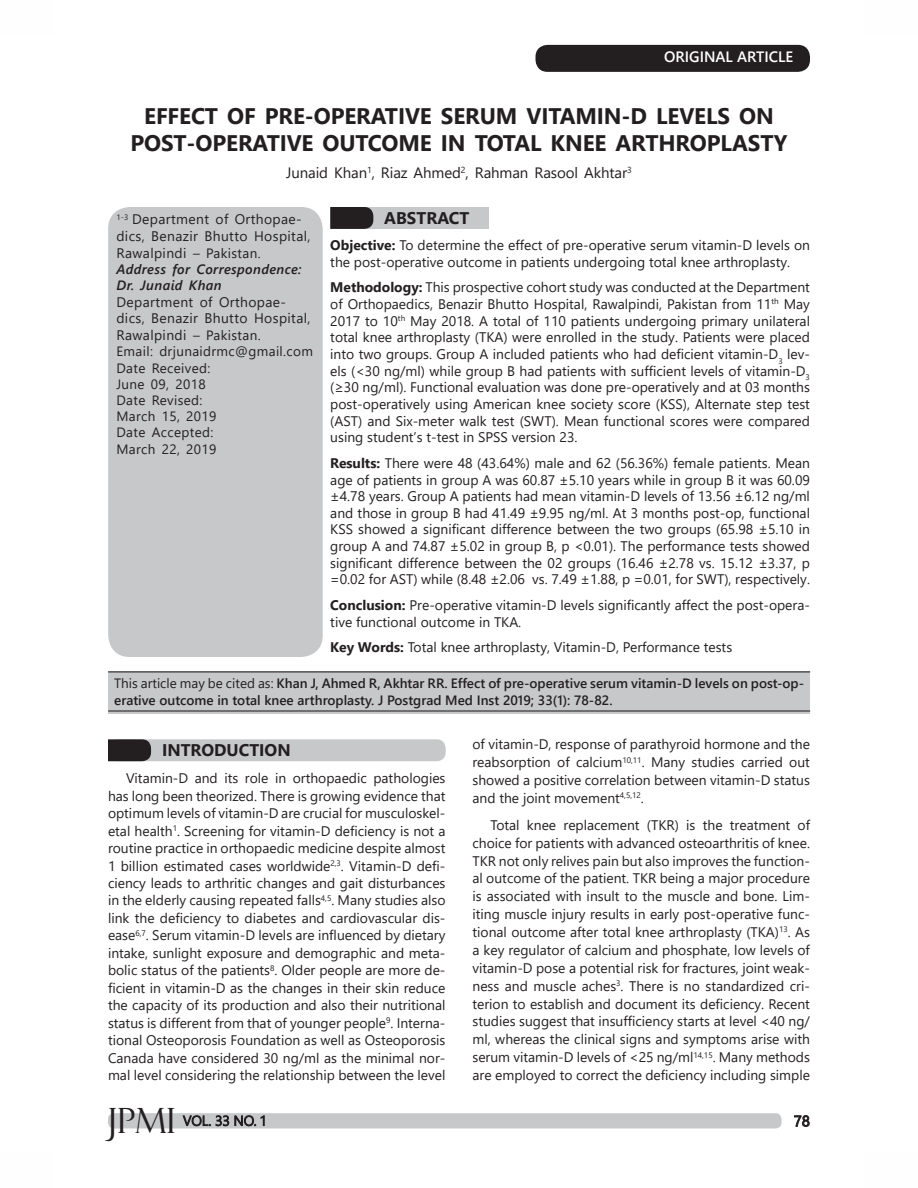
<style>
.page{position:relative;width:918px;height:1188px;background:#fff}
.page>*{position:absolute;margin:0;border:0;box-sizing:border-box;transform-origin:0 0}
.t1{font:34.8px "Felix Titling";color:#231f20}
.big_heading{font:700 22.5px/27px "Segoe UI";letter-spacing:-.005em;color:#231f20;text-align:center}
.t2{font:700 16.8px "Segoe UI";color:#231f20}
.big_heading-2{font:15px "Segoe UI";letter-spacing:-.005em;color:#231f20}
.table_text{font:600 15px "Segoe UI";color:#fff}
.Body_Text{font:13.8px/17.4px "Segoe UI";color:#231f20;text-align:justify}
.abstract_body_text{font:13.8px/16.6px "Segoe UI";color:#231f20}
.frame_text_first_pag{font:13.8px/16.6px "Segoe UI";letter-spacing:.025em;color:#231f20}
.t3{font:300 13.8px "Segoe UI";color:#231f20}
.text_between_2_lines{font:600 13.5px/17.2px "Segoe UI";color:#231f20}
.frame_text_first_pag-2{font:13.5px "Segoe UI";letter-spacing:.025em;color:#231f20}
.frame_text_first_pag-3{font:italic 600 13.5px "Segoe UI";letter-spacing:.03em;color:#231f20}
.s1{font-size:13.5px}
.s2{font-weight:700}
.s3{font-weight:400}
</style>
<div class="page">
<div style="left:108px;top:1113px;width:674px;height:15px;background:#c7c8ca;border-radius:6px"></div>
<svg style="left:182px;top:1115px;width:83px;height:12px"></svg>
<svg style="left:794px;top:1115px;width:16px;height:12px"></svg>
<div style="left:536px;top:45px;width:274px;height:27px;background:#231f20;border-radius:12px"></div>
<div style="left:108px;top:739px;width:338px;height:22px;background:#c7c8ca;border-radius:9px"></div>
<svg style="left:108px;top:739px;width:43px;height:22px"></svg>
<div style="left:330px;top:207px;width:159px;height:22px;background:#c7c8ca"></div>
<svg style="left:330px;top:207px;width:43px;height:22px"></svg>
<div style="left:108px;top:207px;width:215px;height:450px;background:#c7c8ca;border-radius:22px"></div>
<div style="left:108px;top:671px;width:702px;height:43px;background:#c7c8ca"></div>
<hr style="left:108px;top:671px;width:702px;height:1px;background:#231f20">
<hr style="left:108px;top:710px;width:702px;height:2px;background:#231f20">
<p class="table_text" style="left:664px;top:45px;width:131px">ORIGINAL ARTICLE</p>
<p class="big_heading" style="left:130px;top:103px;width:659px">EFFECT OF PRE-OPERATIVE SERUM VITAMIN-D LEVELS ON<br>POST-OPERATIVE OUTCOME IN TOTAL KNEE ARTHROPLASTY</p>
<p class="big_heading-2" style="left:286px;top:161px;width:347px">Junaid Khan<sup>1</sup>, Riaz Ahmed<sup>2</sup>, Rahman Rasool Akhtar<sup>3</sup></p>
<p class="frame_text_first_pag" style="left:116px;top:211px;width:196px"><sup>1-3</sup> Department of Orthopae&shy;dics, Benazir Bhutto Hospital,<br>Rawalpindi <span class="s1">– Pakistan.</span></p>
<p class="frame_text_first_pag-3" style="left:116px;top:258px;width:187px">Address for Correspondence:</p>
<p class="frame_text_first_pag-3" style="left:116px;top:275px;width:107px">Dr. Junaid Khan</p>
<p class="frame_text_first_pag" style="left:116px;top:293px;width:196px">Department of Orthopae&shy;dics, Benazir Bhutto Hospital,<br>Rawalpindi <span class="s1">– Pakistan.</span></p>
<p class="frame_text_first_pag-2" style="left:116px;top:341px;width:198px">Email: drjunaidrmc@gmail.com</p>
<p class="frame_text_first_pag-2" style="left:116px;top:357px;width:95px">Date Received:</p>
<p class="frame_text_first_pag-2" style="left:116px;top:373px;width:91px">June 09, 2018</p>
<p class="frame_text_first_pag-2" style="left:116px;top:389px;width:88px">Date Revised:</p>
<p class="frame_text_first_pag-2" style="left:116px;top:405px;width:101px">March 15, 2019</p>
<p class="frame_text_first_pag-2" style="left:116px;top:422px;width:98px">Date Accepted:</p>
<p class="frame_text_first_pag-2" style="left:116px;top:438px;width:101px">March 22, 2019</p>
<p class="t2" style="left:384px;top:205px;width:87px">ABSTRACT</p>
<p class="abstract_body_text" style="left:330px;top:237px;width:481px"><span class="s2">Objective:</span> To determine the effect of pre-operative serum vitamin-D levels on the post-operative outcome in patients undergoing total knee arthroplasty.</p>
<p class="abstract_body_text" style="left:330px;top:279px;width:481px;text-align:justify"><span class="s2">Methodology:</span> This prospective cohort study was conducted at the Department of Orthopaedics, Benazir Bhutto Hospital, Rawalpindi, Pakistan from 11<sup>th</sup> May 2017 to 10<sup>th</sup> May 2018. A total of 110 patients undergoing primary unilateral total knee arthroplasty (TKA) were enrolled in the study. Patients were placed into two groups. Group A included patients who had deficient vitamin-D<sub>3</sub> lev&shy;els (&lt;30 ng/ml) while group B had patients with sufficient levels of vitamin-D<sub>3 </sub>(≥30 ng/ml). Functional evaluation was done pre-operatively and at 03 months post-operatively using American knee society score (KSS), Alternate step test (AST) and Six-meter walk test (SWT). Mean functional scores were compared using student’s t-test in SPSS version 23.</p>
<p class="abstract_body_text" style="left:330px;top:454px;width:481px;text-align:justify"><span class="s2">Results:</span> There were 48 (43.64%) male and 62 (56.36%) female patients. Mean age of patients in group A was 60.87 ±5.10 years while in group B it was 60.09 ±4.78 years. Group A patients had mean vitamin-D levels of 13.56 ±6.12 ng/ml and those in group B had 41.49 ±9.95 ng/ml. At 3 months post-op, functional KSS showed a significant difference between the two groups (65.98 ±5.10 in group A and 74.87 ±5.02 in group B, p &lt;0.01). The performance tests showed significant difference between the 02 groups (16.46 ±2.78 vs. 15.12 ±3.37, p =0.02 for AST) while (8.48 ±2.06 vs. 7.49 ±1.88, p =0.01, for SWT), respectively.</p>
<p class="abstract_body_text" style="left:330px;top:597px;width:481px"><span class="s2">Conclusion:</span> Pre-operative vitamin-D levels significantly affect the post-opera&shy;tive functional outcome in TKA.</p>
<p class="abstract_body_text" style="left:330px;top:639px;width:403px"><span class="s2">Key Words:</span> Total knee arthroplasty, Vitamin-D, Performance tests</p>
<p class="text_between_2_lines" style="left:114px;top:674px;width:692px"><span class="s3">This article may be cited as:</span> Khan J, Ahmed R, Akhtar RR. Effect of pre-operative serum vitamin-D levels on post-op&shy;erative outcome in total knee arthroplasty. J Postgrad Med Inst 2019; 33(1): 78-82.</p>
<p class="t2" style="left:162px;top:737px;width:130px">INTRODUCTION</p>
<p class="Body_Text" style="left:108px;top:769px;width:339px;text-indent:18px">Vitamin-D and its role in orthopaedic pathologies has long been theorized. There is growing evidence that optimum levels of vitamin-D are crucial for musculoskel&shy;etal health<sup>1</sup>. Screening for vitamin-D deficiency is not a routine practice in orthopaedic medicine despite almost 1 billion estimated cases worldwide<sup>2,3</sup>. Vitamin-D defi&shy;ciency leads to arthritic changes and gait disturbances in the elderly causing repeated falls<sup>4,5</sup>. Many studies also link the deficiency to diabetes and cardiovascular dis&shy;ease<sup>6,7</sup>. Serum vitamin-D levels are influenced by dietary intake, sunlight exposure and demographic and meta&shy;bolic status of the patients<sup>8</sup>. Older people are more de&shy;ficient in vitamin-D as the changes in their skin reduce the capacity of its production and also their nutritional status is different from that of younger people<sup>9</sup>. Interna&shy;tional Osteoporosis Foundation as well as Osteoporosis Canada have considered 30 ng/ml as the minimal nor&shy;mal level considering the relationship between the level</p>
<p class="Body_Text" style="left:472px;top:735px;width:339px;line-height:17.9px">of vitamin-D, response of parathyroid hormone and the reabsorption of calcium<sup>10,11</sup>. Many studies carried out showed a positive correlation between vitamin-D status and the joint movement<sup>4,5,12</sup>.</p>
<p class="Body_Text" style="left:472px;top:816px;width:339px;line-height:17.9px;text-indent:18px">Total knee replacement (TKR) is the treatment of choice for patients with advanced osteoarthritis of knee.<br>TKR not only relives pain but also improves the function&shy;al outcome of the patient. TKR being a major procedure is associated with insult to the muscle and bone. Lim&shy;iting muscle injury results in early post-operative func&shy;tional outcome after total knee arthroplasty (TKA)<sup>13</sup>. As a key regulator of calcium and phosphate, low levels of vitamin-D pose a potential risk for fractures, joint weak&shy;ness and muscle aches<sup>3</sup>. There is no standardized cri&shy;terion to establish and document its deficiency. Recent studies suggest that insufficiency starts at level &lt;40 ng/ ml, whereas the clinical signs and symptoms arise with serum vitamin-D levels of &lt;25 ng/ml<sup>14,15</sup>. Many methods are employed to correct the deficiency including simple</p>
<h1 class="t1" style="left:108px;top:1101px;width:69px">JPMI</h1>
<p class="t3" style="left:183px;top:1110px;width:84px">VOL. 33 NO. 1</p>
<p class="big_heading-2" style="left:794px;top:1109px;width:18px">78</p>
</div>
